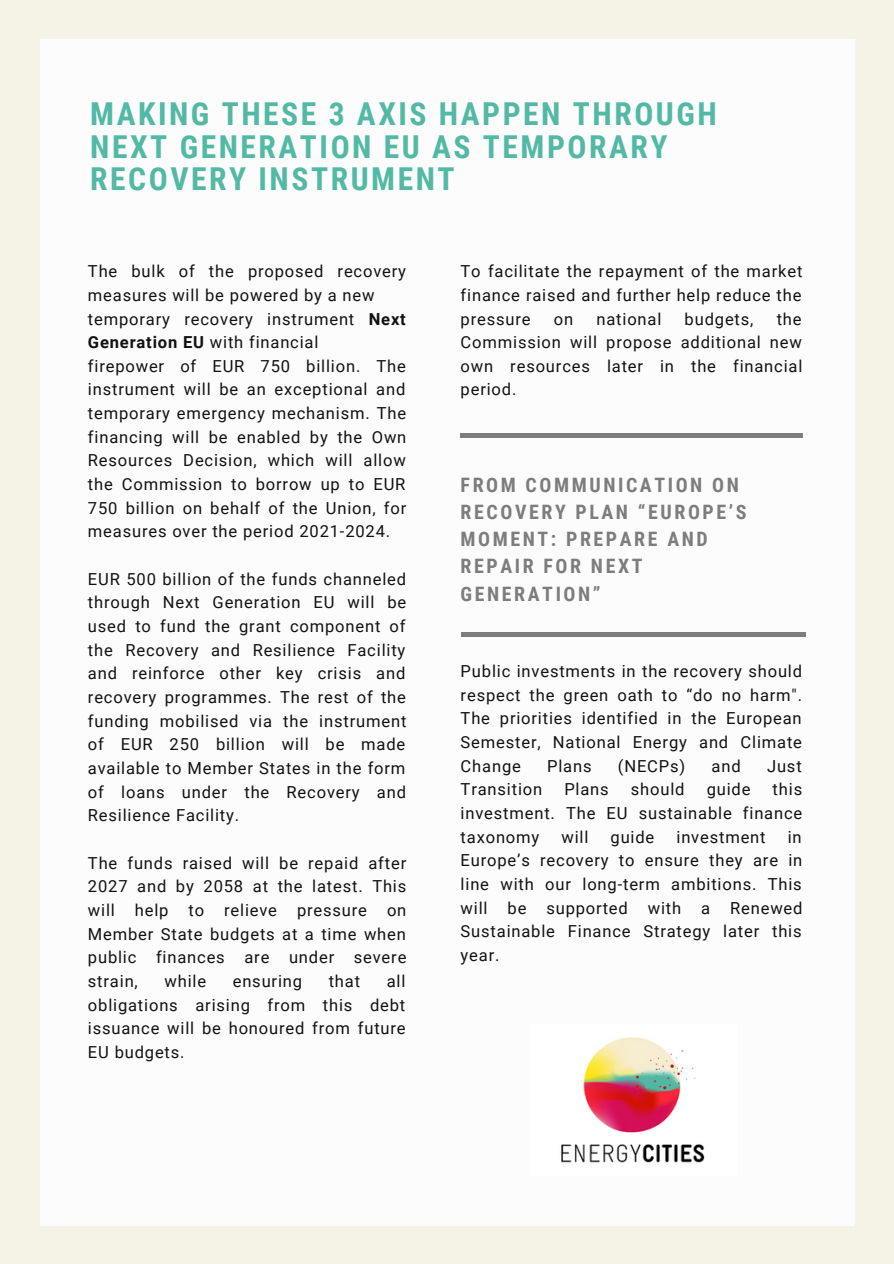
<style>
.page{position:relative;width:894px;height:1264px;background:#fff}
.page>*{position:absolute;margin:0;border:0;box-sizing:border-box;transform-origin:0 0}
.t1{font:700 31.5px/32.7px "Roboto Condensed";letter-spacing:.08em;color:#52b9a4}
.t2{font:700 19.8px/27px "Roboto Condensed";letter-spacing:.13em;color:#7c7d7d}
.t3{font:16.5px/23.7px "Roboto";letter-spacing:.05em;color:#121212;text-align:justify}
.s1{font-weight:700}
</style>
<div class="page">
<div style="left:0;top:0;width:893px;height:1263px;background:#f5f2e6"></div>
<div style="left:40px;top:40px;width:814px;height:1185px;background:#fcfcfc"></div>
<hr style="left:460px;top:434px;width:343px;height:3px;background:#7c7d7d">
<hr style="left:460px;top:632px;width:345px;height:4px;background:#7c7d7d">
<img style="left:561px;top:1037px;width:144px;height:126px">
<h1 class="t1" style="left:90px;top:98px;width:627px">MAKING THESE 3 AXIS HAPPEN THROUGH<br>NEXT GENERATION EU AS TEMPORARY<br>RECOVERY INSTRUMENT</h1>
<p class="t3" style="left:88px;top:260px;width:320px;text-align:left">The bulk of the proposed recovery measures will be powered by a new temporary recovery instrument <span class="s1">Next Generation EU</span> with financial<br>firepower of EUR 750 billion. The instrument will be an exceptional and temporary emergency mechanism. The financing will be enabled by the Own Resources Decision, which will allow the Commission to borrow up to EUR 750 billion on behalf of the Union, for measures over the period 2021-2024.</p>
<p class="t3" style="left:88px;top:567px;width:320px">EUR 500 billion of the funds channeled through Next Generation EU will be used to fund the grant component of the Recovery and Resilience Facility and reinforce other key crisis and recovery programmes. The rest of the funding mobilised via the instrument of EUR 250 billion will be made available to Member States in the form of loans under the Recovery and Resilience Facility.</p>
<p class="t3" style="left:88px;top:851px;width:320px">The funds raised will be repaid after 2027 and by 2058 at the latest. This will help to relieve pressure on Member State budgets at a time when public finances are under severe strain,</p>
<p class="t3" style="left:88px;top:969px;width:319px;text-indent:299px">all obligations arising from this debt issuance will be honoured from future EU budgets.</p>
<p class="t3" style="left:164px;top:969px;width:43px">while</p>
<p class="t3" style="left:233px;top:969px;width:71px">ensuring</p>
<p class="t3" style="left:328px;top:969px;width:33px">that</p>
<p class="t3" style="left:460px;top:260px;width:343px">To facilitate the repayment of the market finance raised and further help reduce the pressure</p>
<p class="t3" style="left:460px;top:307px;width:343px;text-indent:316px">the Commission will propose additional new own resources later in the financial period.</p>
<p class="t3" style="left:553px;top:307px;width:21px">on</p>
<p class="t3" style="left:596px;top:307px;width:66px">national</p>
<p class="t3" style="left:684px;top:307px;width:70px">budgets,</p>
<p class="t2" style="left:460px;top:472px;width:287px">FROM COMMUNICATION ON<br>RECOVERY PLAN “EUROPE’S<br>MOMENT: PREPARE AND<br>REPAIR FOR NEXT<br>GENERATION”</p>
<p class="t3" style="left:460px;top:659px;width:343px">Public investments in the recovery should respect the green oath to “do no harm".<br>The priorities identified in the European Semester, National Energy and Climate Change</p>
<p class="t3" style="left:547px;top:754px;width:46px">Plans</p>
<p class="t3" style="left:617px;top:754px;width:69px">(NECPs)</p>
<p class="t3" style="left:711px;top:754px;width:31px">and</p>
<p class="t3" style="left:766px;top:754px;width:36px">Just</p>
<p class="t3" style="left:460px;top:777px;width:343px;text-indent:312px">this investment. The EU sustainable finance taxonomy</p>
<p class="t3" style="left:460px;top:777px;width:83px">Transition</p>
<p class="t3" style="left:564px;top:777px;width:46px">Plans</p>
<p class="t3" style="left:630px;top:777px;width:55px">should</p>
<p class="t3" style="left:706px;top:777px;width:45px">guide</p>
<p class="t3" style="left:561px;top:825px;width:28px">will</p>
<p class="t3" style="left:610px;top:825px;width:45px">guide</p>
<p class="t3" style="left:676px;top:825px;width:91px">investment</p>
<p class="t3" style="left:460px;top:825px;width:343px;text-indent:327px">in Europe’s recovery to ensure they are in line with our long-term ambitions. This will be supported with a Renewed Sustainable Finance Strategy later this year.</p>
</div>
